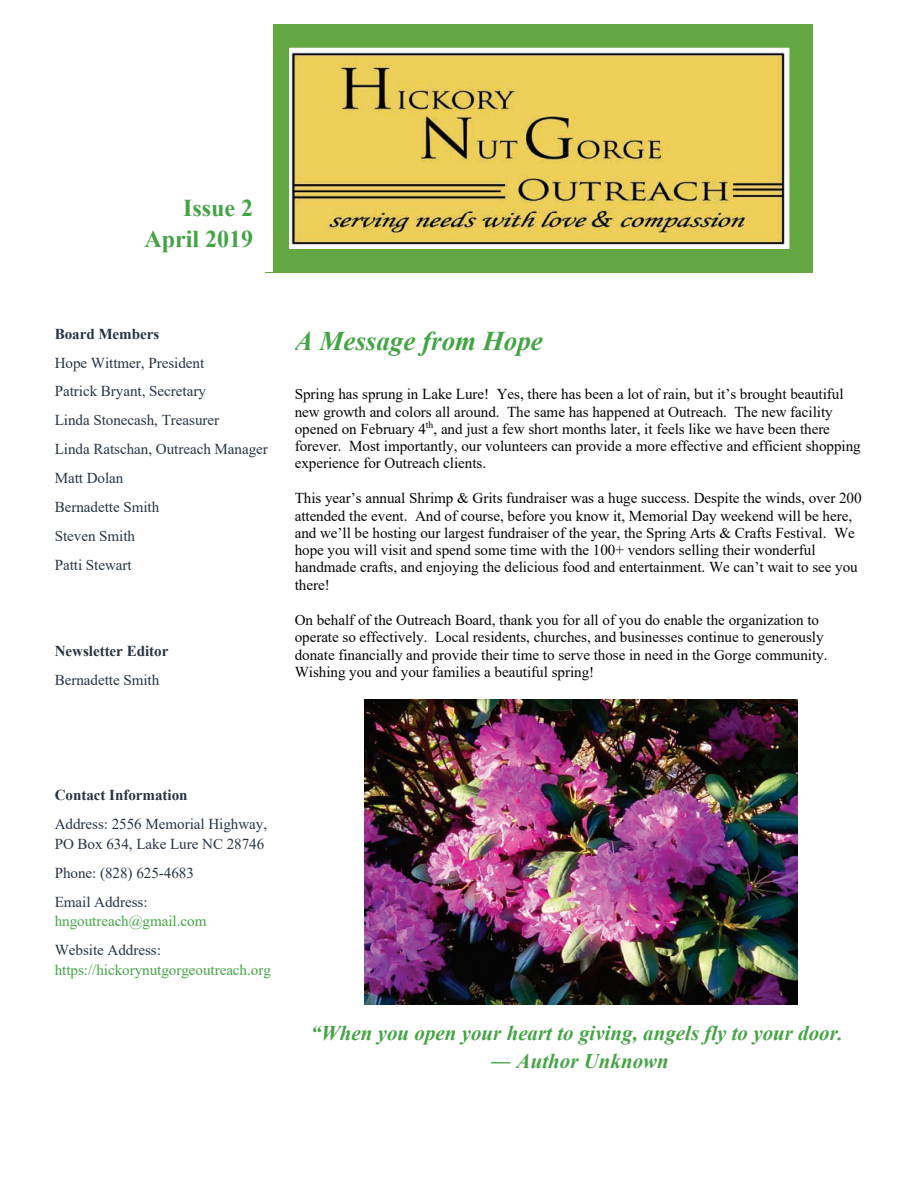
<style>
.page{position:relative;width:918px;height:1188px;background:#fff}
.page>*{position:absolute;margin:0;border:0;box-sizing:border-box;transform-origin:0 0}
.t1{font:italic 700 27px "Times New Roman";color:#45a346}
.t2{font:700 24.15px/31.7px "Times New Roman";color:#45a346;text-align:right}
.t3{font:italic 700 20.85px/27.8px "Times New Roman";letter-spacing:.005em;color:#45a346;text-align:center}
.t4{font:15.15px/17.2px "Times New Roman";letter-spacing:-.005em;color:#040503}
.t5{font:15.15px/28.8px "Times New Roman";letter-spacing:-.005em;color:#283445}
.t6{font:15.15px "Times New Roman";letter-spacing:-.005em;color:#45a346}
.t7{font:700 15.15px "Times New Roman";letter-spacing:-.005em;color:#283445}
</style>
<div class="page">
<img style="left:365px;top:699px;width:432px;height:305px">
<div style="left:265px;top:24px;width:547px;height:248px;background:#63a743"></div>
<img style="left:289px;top:48px;width:500px;height:201px">
<div style="left:2px;top:24px;width:270px;height:248px;background:#fff"></div>
<h2 class="t2" style="left:144px;top:191px;width:110px">Issue 2<br>April 2019</h2>
<p class="t7" style="left:55px;top:323px;width:106px">Board Members</p>
<p class="t5" style="left:55px;top:348px;width:215px">Hope Wittmer, President<br>Patrick Bryant, Secretary<br>Linda Stonecash, Treasurer<br>Linda Ratschan, Outreach Manager<br>Matt Dolan<br>Bernadette Smith<br>Steven Smith<br>Patti Stewart</p>
<p class="t7" style="left:55px;top:640px;width:115px">Newsletter Editor</p>
<p class="t5" style="left:55px;top:665px;width:106px">Bernadette Smith</p>
<h1 class="t1" style="left:295px;top:322px;width:250px">A Message from Hope</h1>
<p class="t4" style="left:295px;top:385px;width:568px">Spring has sprung in Lake Lure! Yes, there has been a lot of rain, but it’s brought beautiful new growth and colors all around. The same has happened at Outreach. The new facility opened on February 4<sup>th</sup>, and just a few short months later, it feels like we have been there forever. Most importantly, our volunteers can provide a more effective and efficient shopping experience for Outreach clients.</p>
<p class="t4" style="left:295px;top:489px;width:569px">This year’s annual Shrimp &amp; Grits fundraiser was a huge success. Despite the winds, over 200 attended the event. And of course, before you know it, Memorial Day weekend will be here, and we’ll be hosting our largest fundraiser of the year, the Spring Arts &amp; Crafts Festival. We hope you will visit and spend some time with the 100+ vendors selling their wonderful handmade crafts, and enjoying the delicious food and entertainment. We can’t wait to see you there!</p>
<p class="t4" style="left:295px;top:611px;width:534px">On behalf of the Outreach Board, thank you for all of you do enable the organization to operate so effectively. Local residents, churches, and businesses continue to generously donate financially and provide their time to serve those in need in the Gorge community.<br>Wishing you and your families a beautiful spring!</p>
<p class="t7" style="left:55px;top:784px;width:134px">Contact Information</p>
<p class="t5" style="left:55px;top:814px;width:214px;line-height:19.8px">Address: 2556 Memorial Highway,<br>PO Box 634, Lake Lure NC 28746</p>
<p class="t5" style="left:55px;top:858px;width:141px">Phone: (828) 625-4683<br>Email Address:</p>
<p class="t6" style="left:55px;top:911px;width:153px">hngoutreach@gmail.com</p>
<p class="t5" style="left:55px;top:935px;width:108px">Website Address:</p>
<p class="t6" style="left:55px;top:959px;width:218px">https://hickorynutgorgeoutreach.org</p>
<h3 class="t3" style="left:311px;top:1019px;width:534px">“When you open your heart to giving, angels fly to your door. ― Author Unknown</h3>
</div>
